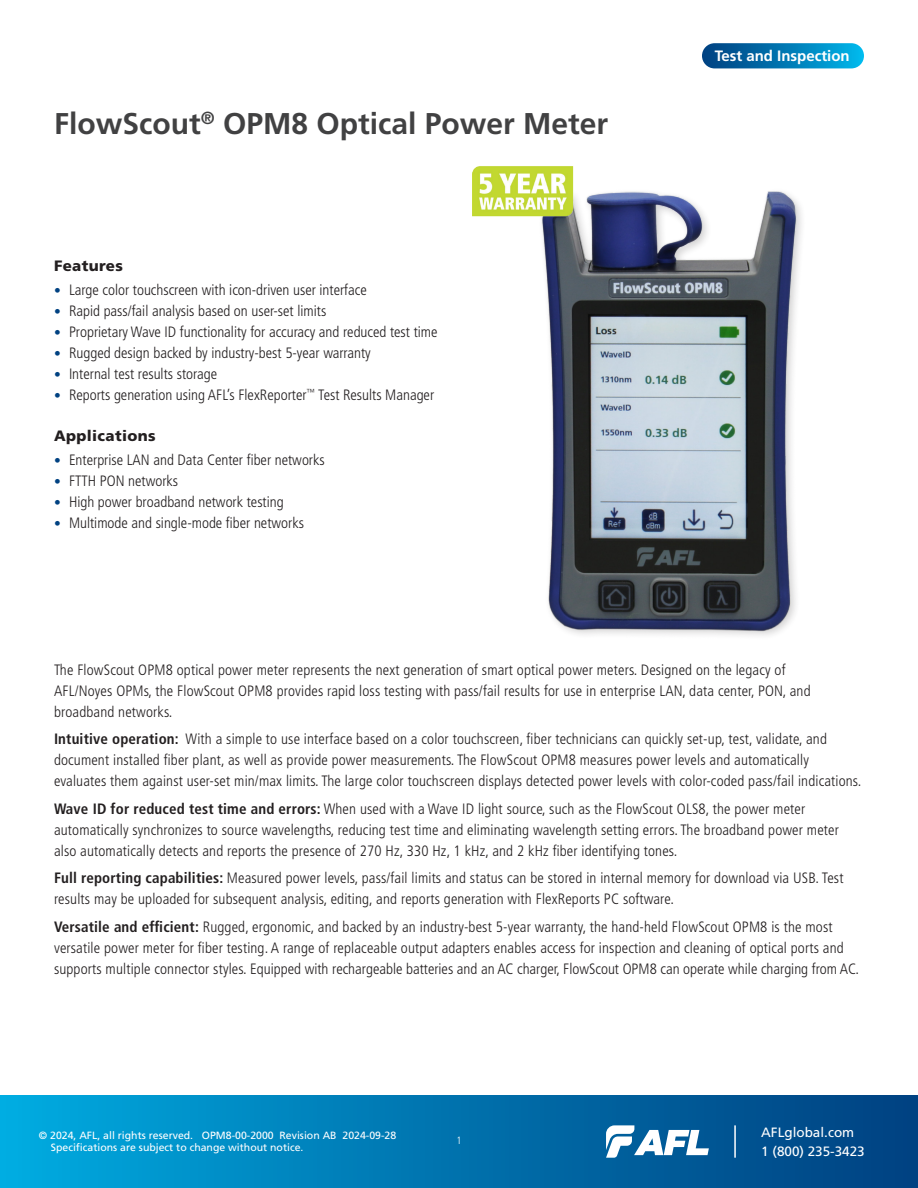
<style>
.page{position:relative;width:918px;height:1188px;background:#fff}
.page>*{position:absolute;margin:0;border:0;box-sizing:border-box;transform-origin:0 0}
.t1{font:700 30px "Frutiger LT Std";color:#414142}
.Body{font:300 condensed 15px/21px "Frutiger LT Std";letter-spacing:.01em;color:#231f20}
.Subhead{font:900 15px "Frutiger LT Std";letter-spacing:.025em;color:#231f20}
.t2{font:700 15px "Frutiger LT Std";color:#fff}
.t3{font:13.5px/19.5px "Frutiger LT Std";color:#fff}
.t4{font:10.5px/12px "Frutiger LT Std";color:#fff}
.t5{font:300 condensed 10.5px "Frutiger LT Std";color:#fff}
.s1{font-size:13.5px;color:#004282}
.s2{font-weight:700}
</style>
<div class="page">
<div style="left:0;top:1095px;width:918px;height:93px;background:linear-gradient(to right,#00a9df,#003e7e)"></div>
<svg style="left:606px;top:1125px;width:103px;height:33px"></svg>
<hr style="left:734px;top:1125px;width:2px;height:33px;background:#fff">
<div style="left:702px;top:43px;width:162px;height:25px;background:linear-gradient(to right,#003c7d,#01b6ea);border-radius:13px"></div>
<img style="left:536px;top:191px;width:264px;height:445px">
<img style="left:472px;top:166px;width:103px;height:50px">
<h1 class="t1" style="left:54px;top:106px;width:556px">FlowScout<sup>®</sup> OPM8 Optical Power Meter</h1>
<p class="Subhead" style="left:54px;top:257px;width:71px">Features</p>
<p class="Body" style="left:54px;top:280px;width:314px"><span class="s1">•</span> Large color touchscreen with icon-driven user interface</p>
<p class="Body" style="left:54px;top:301px;width:274px"><span class="s1">•</span> Rapid pass/fail analysis based on user-set limits</p>
<p class="Body" style="left:54px;top:322px;width:385px"><span class="s1">•</span> Proprietary Wave ID functionality for accuracy and reduced test time</p>
<p class="Body" style="left:54px;top:343px;width:318px"><span class="s1">•</span> Rugged design backed by industry-best 5-year warranty</p>
<p class="Body" style="left:54px;top:364px;width:165px"><span class="s1">•</span> Internal test results storage</p>
<p class="Body" style="left:54px;top:385px;width:382px"><span class="s1">•</span> Reports generation using AFL’s FlexReporter<sup>™</sup> Test Results Manager</p>
<p class="Subhead" style="left:54px;top:426px;width:103px">Applications</p>
<p class="Body" style="left:54px;top:450px;width:272px"><span class="s1">•</span> Enterprise LAN and Data Center fiber networks</p>
<p class="Body" style="left:54px;top:471px;width:126px"><span class="s1">•</span> FTTH PON networks</p>
<p class="Body" style="left:54px;top:492px;width:231px"><span class="s1">•</span> High power broadband network testing</p>
<p class="Body" style="left:54px;top:513px;width:252px"><span class="s1">•</span> Multimode and single-mode fiber networks</p>
<p class="t2" style="left:715px;top:47px;width:137px">Test and Inspection</p>
<p class="Body" style="left:54px;top:659px;width:758px">The FlowScout OPM8 optical power meter represents the next generation of smart optical power meters. Designed on the legacy of<br>AFL/Noyes OPMs, the FlowScout OPM8 provides rapid loss testing with pass/fail results for use in enterprise LAN, data center, PON, and broadband networks.</p>
<p class="Body" style="left:54px;top:729px;width:809px"><span class="s2">Intuitive operation:</span> With a simple to use interface based on a color touchscreen, fiber technicians can quickly set-up, test, validate, and document installed fiber plant, as well as provide power measurements. The FlowScout OPM8 measures power levels and automatically evaluates them against user-set min/max limits. The large color touchscreen displays detected power levels with color-coded pass/fail indications.</p>
<p class="Body" style="left:54px;top:798px;width:786px"><span class="s2">Wave ID for reduced test time and errors:</span> When used with a Wave ID light source, such as the FlowScout OLS8, the power meter automatically synchronizes to source wavelengths, reducing test time and eliminating wavelength setting errors. The broadband power meter also automatically detects and reports the presence of 270 Hz, 330 Hz, 1 kHz, and 2 kHz fiber identifying tones.</p>
<p class="Body" style="left:54px;top:868px;width:791px"><span class="s2">Full reporting capabilities:</span> Measured power levels, pass/fail limits and status can be stored in internal memory for download via USB. Test results may be uploaded for subsequent analysis, editing, and reports generation with FlexReports PC software.</p>
<p class="Body" style="left:54px;top:916px;width:807px"><span class="s2">Versatile and efficient:</span> Rugged, ergonomic, and backed by an industry-best 5-year warranty, the hand-held FlowScout OPM8 is the most versatile power meter for fiber testing. A range of replaceable output adapters enables access for inspection and cleaning of optical ports and supports multiple connector styles. Equipped with rechargeable batteries and an AC charger, FlowScout OPM8 can operate while charging from AC.</p>
<p class="t4" style="left:51px;top:1130px;width:347px;text-indent:-12px">© 2024, AFL, all rights reserved. OPM8-00-2000 Revision AB 2024-09-28<br>Specifications are subject to change without notice.</p>
<p class="t5" style="left:456px;top:1134px;width:7px">1</p>
<p class="t3" style="left:761px;top:1122px;width:105px">AFLglobal.com<br>1 (800) 235-3423</p>
</div>
